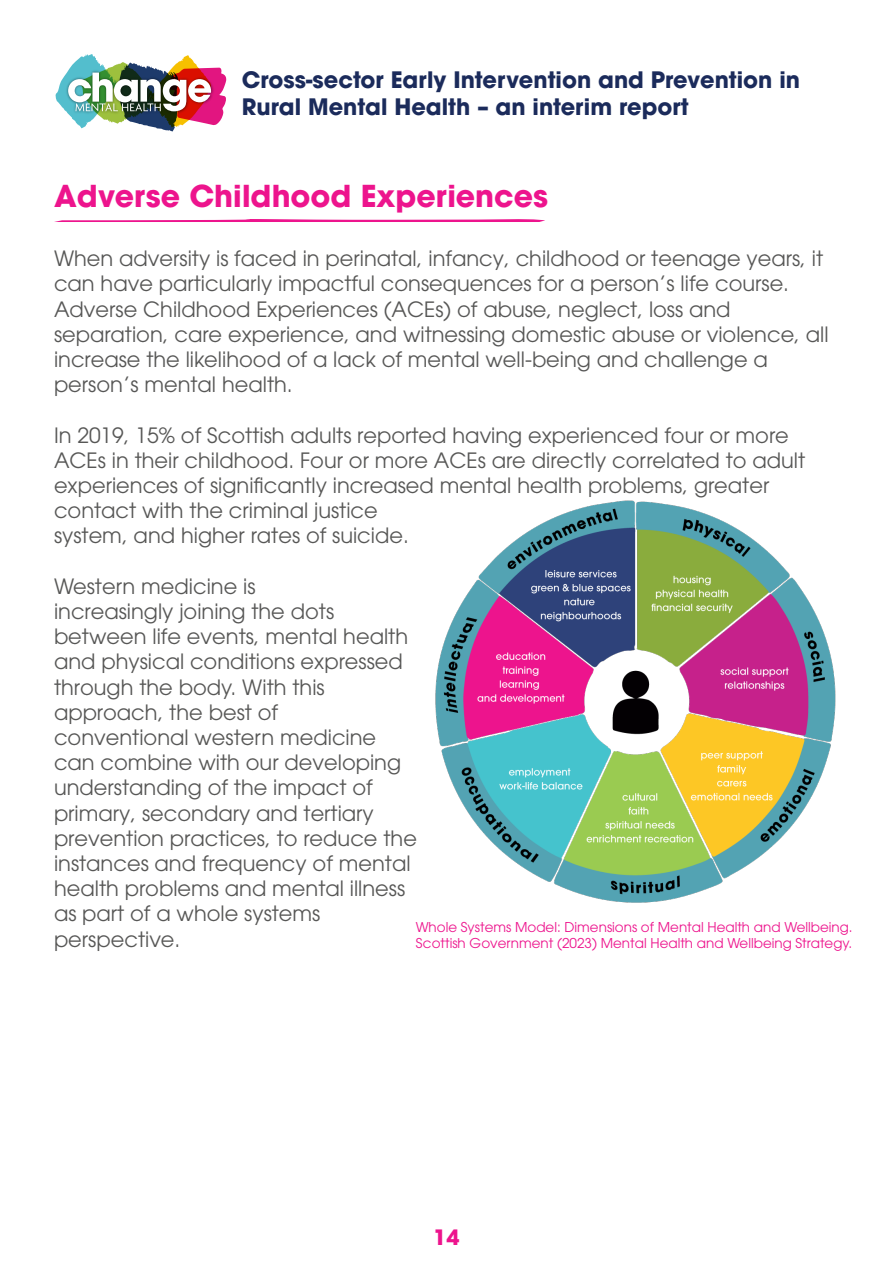
<style>
.page{position:relative;width:893px;height:1263px;background:#fff}
.page>*{position:absolute;margin:0;border:0;box-sizing:border-box;transform-origin:0 0}
.t1{font:700 30px "ITC Avant Garde Pro";color:#ed148d}
.t2{font:700 22.5px/27px "ITC Avant Garde Pro";color:#1b2b5b}
.t3{font:21px/25.2px "ITC Avant Garde Pro";color:#575756}
.t4{font:700 21px "ITC Avant Garde Pro";color:#ed148d}
.t5{font:13.5px/16.2px "ITC Avant Garde Pro";color:#ed148d}
</style>
<div class="page">
<svg style="left:56px;top:54px;width:170px;height:77px"></svg>
<img style="left:435px;top:500px;width:401px;height:403px">
<svg style="left:54px;top:219px;width:491px;height:3px"></svg>
<p class="t2" style="left:242px;top:65px;width:560px">Cross-sector Early Intervention and Prevention in<br>Rural Mental Health – an interim report</p>
<p class="t1" style="left:54px;top:176px;width:496px">Adverse Childhood Experiences</p>
<p class="t3" style="left:54px;top:246px;width:776px">When adversity is faced in perinatal, infancy, childhood or teenage years, it can have particularly impactful consequences for a person’s life course.<br>Adverse Childhood Experiences (ACEs) of abuse, neglect, loss and separation, care experience, and witnessing domestic abuse or violence, all increase the likelihood of a lack of mental well-being and challenge a person’s mental health.</p>
<p class="t3" style="left:54px;top:422px;width:753px">In 2019, 15% of Scottish adults reported having experienced four or more ACEs in their childhood. Four or more ACEs are directly correlated to adult experiences of significantly increased mental health problems, greater contact with the criminal justice<br>system, and higher rates of suicide.</p>
<p class="t3" style="left:54px;top:573px;width:365px">Western medicine is<br>increasingly joining the dots between life events, mental health and physical conditions expressed through the body. With this approach, the best of conventional western medicine can combine with our developing understanding of the impact of primary, secondary and tertiary prevention practices, to reduce the instances and frequency of mental health problems and mental illness as part of a whole systems perspective.</p>
<p class="t5" style="left:416px;top:918px;width:438px">Whole Systems Model: Dimensions of Mental Health and Wellbeing.<br>Scottish Government (2023) Mental Health and Wellbeing Strategy.</p>
<p class="t4" style="left:433px;top:1223px;width:27px">14</p>
</div>
